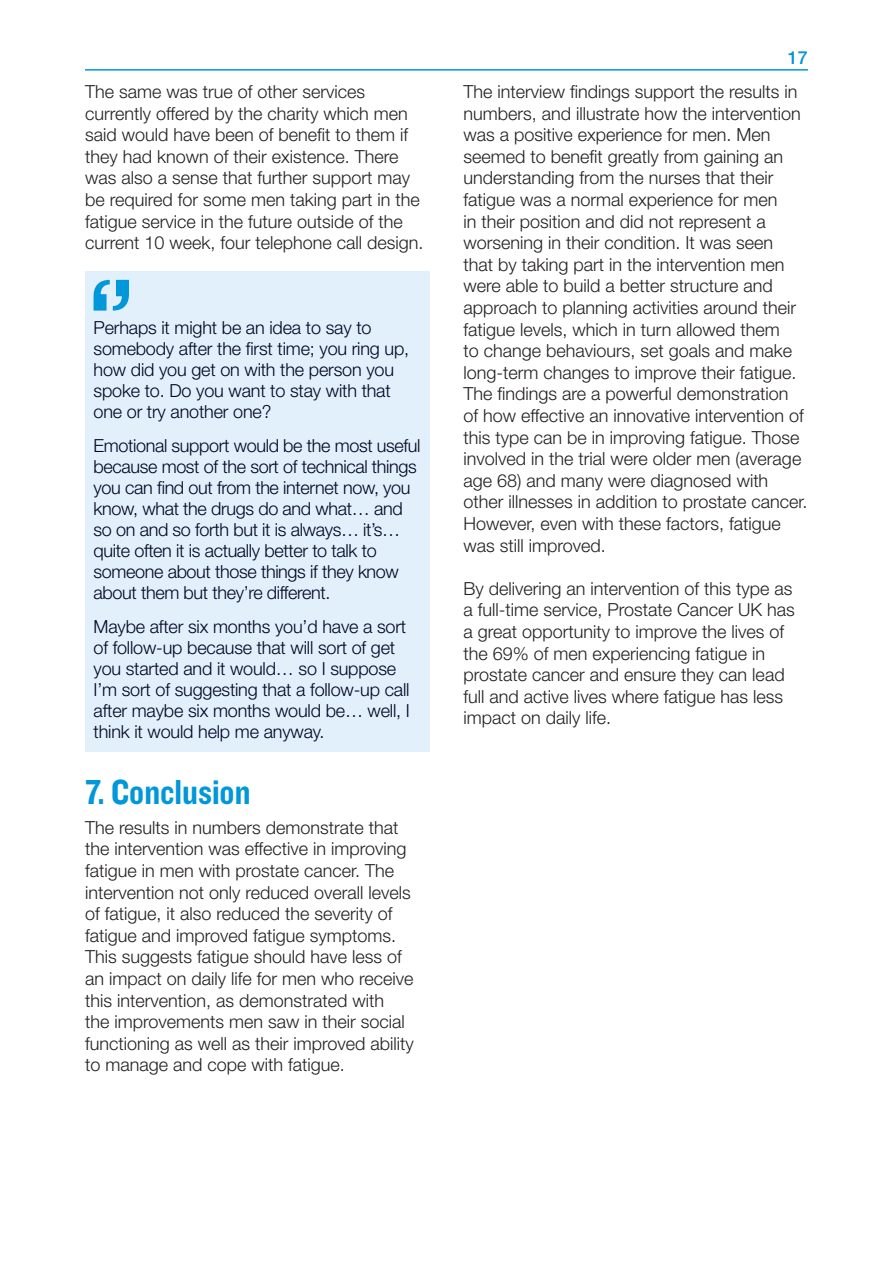
<style>
.page{position:relative;width:893px;height:1263px;background:#fff}
.page>*{position:absolute;margin:0;border:0;box-sizing:border-box;transform-origin:0 0}
.t1{font:36px "Knockout 50 Welterweight";color:#0097db}
.body_text{font:300 18px/21.6px "Helvetica Neue LT Std";color:#231f20}
.t2{font:300 18px/21px "Helvetica Neue LT Std";letter-spacing:-.01em;color:#000424}
.t3{font:500 18px "Helvetica Neue LT Std";color:#0097db}
</style>
<div class="page">
<hr style="left:85px;top:69px;width:723px;height:2px;background:#0097db">
<div style="left:85px;top:271px;width:344px;height:480px;background:#e1f0fa"></div>
<svg style="left:94px;top:280px;width:35px;height:31px"></svg>
<p class="body_text" style="left:85px;top:80px;width:340px">The same was true of other services currently offered by the charity which men said would have been of benefit to them if they had known of their existence. There was also a sense that further support may be required for some men taking part in the fatigue service in the future outside of the current 10 week, four telephone call design.</p>
<p class="t2" style="left:94px;top:317px;width:317px">Perhaps it might be an idea to say to somebody after the first time; you ring up, how did you get on with the person you spoke to. Do you want to stay with that one or try another one?</p>
<p class="t2" style="left:94px;top:435px;width:328px">Emotional support would be the most useful because most of the sort of technical things you can find out from the internet now, you know, what the drugs do and what… and so on and so forth but it is always… it’s… quite often it is actually better to talk to someone about those things if they know about them but they’re different.</p>
<p class="t2" style="left:94px;top:616px;width:318px">Maybe after six months you’d have a sort of follow-up because that will sort of get you started and it would… so I suppose I’m sort of suggesting that a follow-up call after maybe six months would be… well, I think it would help me anyway.</p>
<p class="t1" style="left:85px;top:768px;width:167px">7. Conclusion</p>
<p class="body_text" style="left:85px;top:816px;width:330px">The results in numbers demonstrate that the intervention was effective in improving fatigue in men with prostate cancer. The intervention not only reduced overall levels of fatigue, it also reduced the severity of fatigue and improved fatigue symptoms.<br>This suggests fatigue should have less of an impact on daily life for men who receive this intervention, as demonstrated with<br>the improvements men saw in their social functioning as well as their improved ability to manage and cope with fatigue.</p>
<p class="t3" style="left:788px;top:47px;width:22px">17</p>
<p class="body_text" style="left:463px;top:80px;width:339px">The interview findings support the results in numbers, and illustrate how the intervention was a positive experience for men. Men seemed to benefit greatly from gaining an understanding from the nurses that their fatigue was a normal experience for men<br>in their position and did not represent a worsening in their condition. It was seen that by taking part in the intervention men were able to build a better structure and approach to planning activities around their fatigue levels, which in turn allowed them<br>to change behaviours, set goals and make long-term changes to improve their fatigue.</p>
<p class="body_text" style="left:463px;top:383px;width:346px">The findings are a powerful demonstration of how effective an innovative intervention of this type can be in improving fatigue. Those involved in the trial were older men (average age 68) and many were diagnosed with other illnesses in addition to prostate cancer.<br>However, even with these factors, fatigue was still improved.</p>
<p class="body_text" style="left:463px;top:577px;width:333px">By delivering an intervention of this type as a full-time service, Prostate Cancer UK has a great opportunity to improve the lives of the 69% of men experiencing fatigue in prostate cancer and ensure they can lead full and active lives where fatigue has less impact on daily life.</p>
</div>
